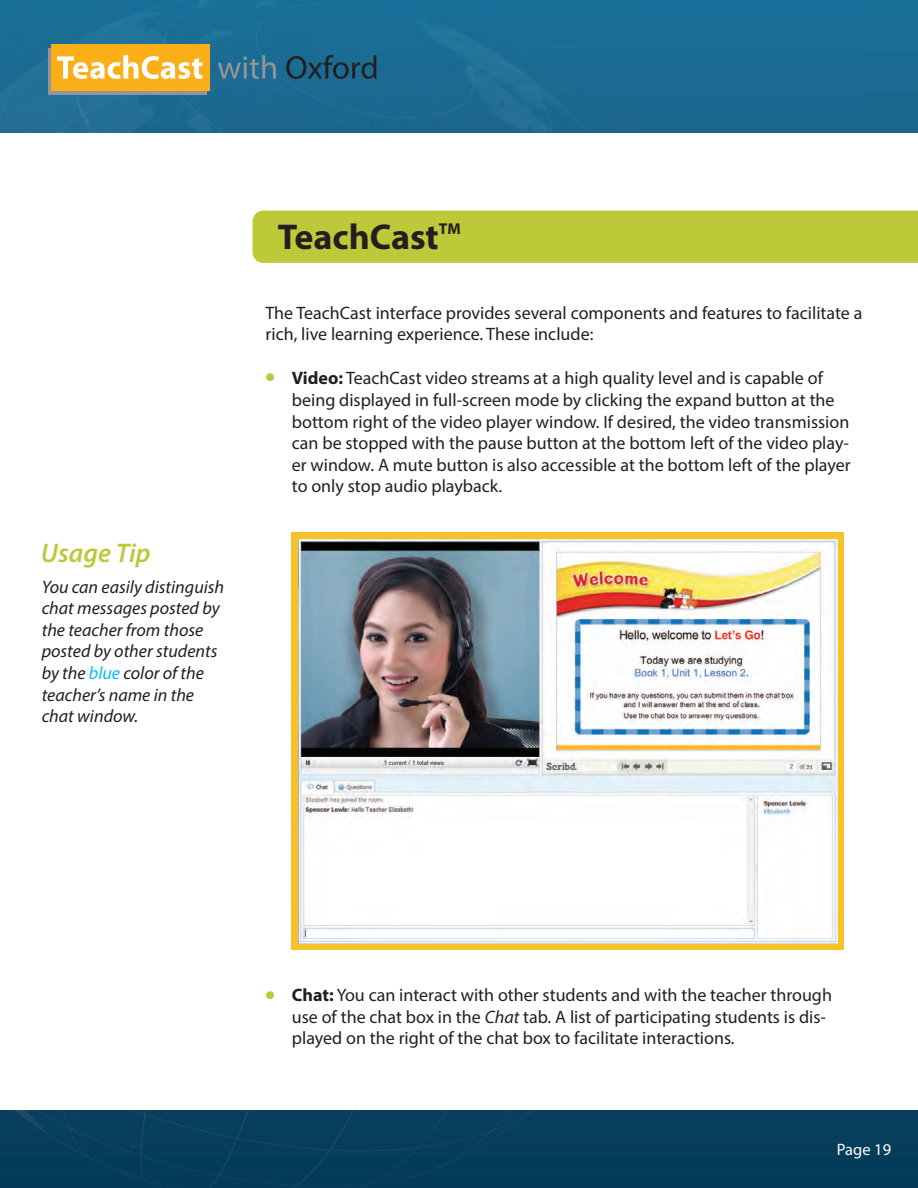
<style>
.page{position:relative;width:918px;height:1188px;background:#fff}
.page>*{position:absolute;margin:0;border:0;box-sizing:border-box;transform-origin:0 0}
.Paragraph_Style_1{font:700 36px "Myriad Pro";color:#231f20}
.t1{font:italic 600 27px "Myriad Pro";color:#bdc93a}
.t2{font:18px/21.6px "Myriad Pro";color:#231f20}
.Notes_Paragraph_Styl{font:italic 18px/21.6px "Myriad Pro";color:#231f20}
.t3{font:16.5px "Myriad Pro";color:#fff}
.Paragraph_Style_1-2{font:700 15.75px "Myriad Pro";color:#231f20}
.s1{color:#00beff}
.s2{font-weight:700;font-size:30px;color:#bec939}
.s3{font-weight:700}
.s4{font-style:italic}
</style>
<div class="page">
<img style="left:0;top:0;width:918px;height:133px">
<div style="left:0;top:1111px;width:918px;height:77px;background:#063d5a"></div>
<div style="left:48px;top:48px;width:159px;height:47px;background:#939598"></div>
<div style="left:51px;top:45px;width:159px;height:46px;background:#faaf18"></div>
<svg style="left:57px;top:55px;width:145px;height:24px"></svg>
<svg style="left:218px;top:55px;width:58px;height:24px"></svg>
<svg style="left:286px;top:55px;width:91px;height:24px;background:#1d536f"></svg>
<div style="left:252px;top:211px;width:666px;height:52px;background:#bec939"></div>
<div style="left:292px;top:533px;width:552px;height:417px;background:#f5c329"></div>
<img style="left:298px;top:540px;width:539px;height:403px">
<p class="t1" style="left:41px;top:536px;width:111px">Usage Tip</p>
<p class="Notes_Paragraph_Styl" style="left:42px;top:575px;width:184px">You can easily distinguish chat messages posted by the teacher from those posted by other students by the <span class="s1">blue</span> color of the teacher’s name in the chat window.</p>
<p class="Paragraph_Style_1" style="left:278px;top:213px;width:163px">TeachCast</p>
<p class="Paragraph_Style_1-2" style="left:439px;top:218px;width:23px">TM</p>
<p class="t2" style="left:266px;top:301px;width:598px">The TeachCast interface provides several components and features to facilitate a rich, live learning experience. These include:</p>
<p class="t2" style="left:292px;top:367px;width:560px;text-indent:-27px"><span class="s2">•</span> <span class="s3">Video:</span> TeachCast video streams at a high quality level and is capable of being displayed in full-screen mode by clicking the expand button at the bottom right of the video player window. If desired, the video transmission can be stopped with the pause button at the bottom left of the video play&shy;er window. A mute button is also accessible at the bottom left of the player to only stop audio playback.</p>
<p class="t2" style="left:292px;top:984px;width:542px;text-indent:-27px"><span class="s2">•</span> <span class="s3">Chat:</span> You can interact with other students and with the teacher through use of the chat box in the <span class="s4">Chat</span> tab. A list of participating students is dis&shy;played on the right of the chat box to facilitate interactions.</p>
<p class="t3" style="left:837px;top:1140px;width:56px">Page 19</p>
</div>
